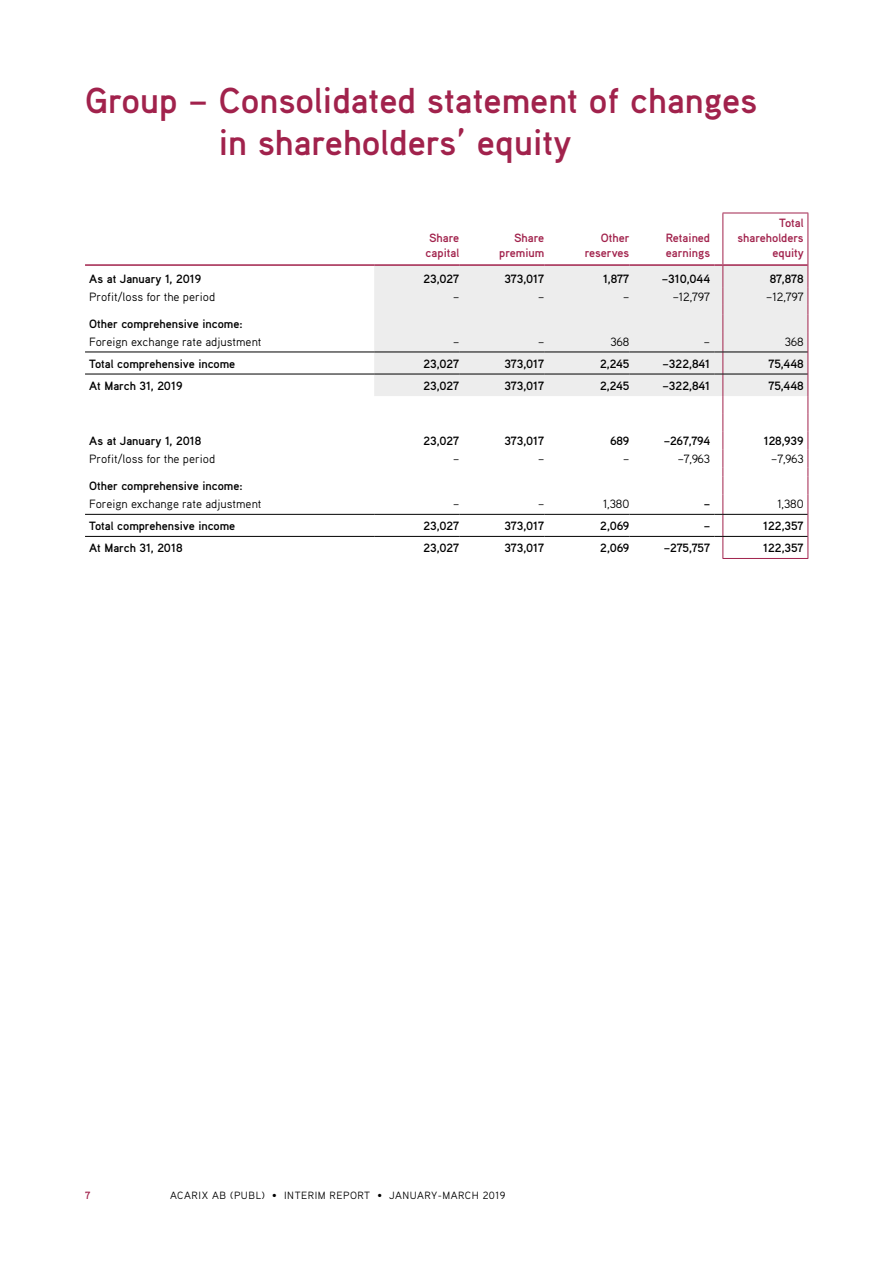
<style>
.page{position:relative;width:893px;height:1263px;background:#fff}
.page>*{position:absolute;margin:0;border:0;box-sizing:border-box;transform-origin:0 0}
.t1{font:700 36px/42px "Aaux Pro OT";color:#a1224c}
.t2{font:700 12px "Aaux Pro OT";color:#000}
.t3{font:12px "Aaux Pro OT";color:#000}
.t4{font:700 12px/15px "Aaux Pro OT";color:#a1224c;text-align:right}
.t5{font:10.5px "Aaux Pro OT";letter-spacing:.05em;color:#000}
.t6{font:700 10.5px "Aaux Pro OT";color:#a1224c}
</style>
<div class="page">
<div style="left:374px;top:266px;width:433px;height:130px;background:#ededed"></div>
<hr style="left:722px;top:213px;width:1px;height:51px;background:#a1224c">
<hr style="left:722px;top:213px;width:86px;height:1px;background:#a1224c">
<hr style="left:807px;top:213px;width:1px;height:52px;background:#a1224c">
<hr style="left:85px;top:264px;width:289px;height:2px;background:#a1224c">
<hr style="left:374px;top:264px;width:85px;height:2px;background:#a1224c">
<hr style="left:459px;top:264px;width:85px;height:2px;background:#a1224c">
<hr style="left:544px;top:264px;width:85px;height:2px;background:#a1224c">
<hr style="left:629px;top:264px;width:85px;height:2px;background:#a1224c">
<hr style="left:723px;top:264px;width:84px;height:2px;background:#a1224c">
<svg style="left:807px;top:265px;width:1px;height:293px"></svg>
<hr style="left:85px;top:514px;width:289px;height:1px;background:#000">
<hr style="left:374px;top:514px;width:85px;height:1px;background:#000">
<hr style="left:459px;top:514px;width:85px;height:1px;background:#000">
<hr style="left:544px;top:514px;width:85px;height:1px;background:#000">
<hr style="left:629px;top:514px;width:85px;height:1px;background:#000">
<hr style="left:723px;top:514px;width:84px;height:1px;background:#000">
<hr style="left:85px;top:536px;width:289px;height:1px;background:#000">
<hr style="left:374px;top:536px;width:85px;height:1px;background:#000">
<hr style="left:459px;top:536px;width:85px;height:1px;background:#000">
<hr style="left:544px;top:536px;width:85px;height:1px;background:#000">
<hr style="left:629px;top:536px;width:85px;height:1px;background:#000">
<hr style="left:723px;top:536px;width:84px;height:1px;background:#000">
<hr style="left:85px;top:352px;width:289px;height:1px;background:#000">
<hr style="left:374px;top:352px;width:85px;height:1px;background:#000">
<hr style="left:459px;top:352px;width:85px;height:1px;background:#000">
<hr style="left:544px;top:352px;width:85px;height:1px;background:#000">
<hr style="left:629px;top:352px;width:85px;height:1px;background:#000">
<hr style="left:723px;top:352px;width:84px;height:1px;background:#000">
<hr style="left:85px;top:374px;width:289px;height:1px;background:#000">
<hr style="left:374px;top:374px;width:85px;height:1px;background:#000">
<hr style="left:459px;top:374px;width:85px;height:1px;background:#000">
<hr style="left:544px;top:374px;width:85px;height:1px;background:#000">
<hr style="left:629px;top:374px;width:85px;height:1px;background:#000">
<svg style="left:714px;top:264px;width:9px;height:294px"></svg>
<hr style="left:723px;top:374px;width:84px;height:1px;background:#000">
<hr style="left:722px;top:558px;width:86px;height:1px;background:#a1224c">
<h1 class="t1" style="left:219px;top:78px;width:540px;text-indent:-134px">Group – Consolidated statement of changes in shareholders’ equity</h1>
<p class="t4" style="left:426px;top:229px;width:35px;text-align:left">Share capital</p>
<p class="t4" style="left:499px;top:229px;width:47px">Share premium</p>
<p class="t4" style="left:585px;top:229px;width:46px">Other reserves</p>
<p class="t4" style="left:666px;top:229px;width:46px;text-align:left">Retained earnings</p>
<p class="t4" style="left:737px;top:214px;width:68px">Total shareholders equity</p>
<p class="t2" style="left:89px;top:271px;width:114px">As at January 1, 2019</p>
<p class="t2" style="left:424px;top:271px;width:37px">23,027</p>
<p class="t2" style="left:504px;top:271px;width:41px">373,017</p>
<p class="t2" style="left:603px;top:271px;width:28px">1,877</p>
<p class="t2" style="left:662px;top:271px;width:50px">–310,044</p>
<p class="t2" style="left:770px;top:271px;width:35px">87,878</p>
<p class="t3" style="left:89px;top:289px;width:127px">Profit/loss for the period</p>
<p class="t3" style="left:453px;top:289px;width:8px">–</p>
<p class="t3" style="left:538px;top:289px;width:8px">–</p>
<p class="t3" style="left:623px;top:289px;width:8px">–</p>
<p class="t3" style="left:673px;top:289px;width:39px">–12,797</p>
<p class="t3" style="left:766px;top:289px;width:39px">–12,797</p>
<p class="t2" style="left:89px;top:316px;width:155px">Other comprehensive income:</p>
<p class="t3" style="left:89px;top:334px;width:174px">Foreign exchange rate adjustment</p>
<p class="t3" style="left:453px;top:334px;width:8px">–</p>
<p class="t3" style="left:538px;top:334px;width:8px">–</p>
<p class="t3" style="left:610px;top:334px;width:21px">368</p>
<p class="t3" style="left:704px;top:334px;width:8px">–</p>
<p class="t3" style="left:785px;top:334px;width:21px">368</p>
<p class="t2" style="left:89px;top:356px;width:148px">Total comprehensive income</p>
<p class="t2" style="left:424px;top:356px;width:37px">23,027</p>
<p class="t2" style="left:504px;top:356px;width:41px">373,017</p>
<p class="t2" style="left:600px;top:356px;width:31px">2,245</p>
<p class="t2" style="left:662px;top:356px;width:49px">–322,841</p>
<p class="t2" style="left:769px;top:356px;width:37px">75,448</p>
<p class="t2" style="left:89px;top:378px;width:95px">At March 31, 2019</p>
<p class="t2" style="left:424px;top:378px;width:37px">23,027</p>
<p class="t2" style="left:504px;top:378px;width:41px">373,017</p>
<p class="t2" style="left:600px;top:378px;width:31px">2,245</p>
<p class="t2" style="left:662px;top:378px;width:49px">–322,841</p>
<p class="t2" style="left:769px;top:378px;width:37px">75,448</p>
<p class="t2" style="left:89px;top:433px;width:114px">As at January 1, 2018</p>
<p class="t2" style="left:424px;top:433px;width:37px">23,027</p>
<p class="t2" style="left:504px;top:433px;width:41px">373,017</p>
<p class="t2" style="left:610px;top:433px;width:21px">689</p>
<p class="t2" style="left:664px;top:433px;width:48px">–267,794</p>
<p class="t2" style="left:764px;top:433px;width:41px">128,939</p>
<p class="t3" style="left:89px;top:451px;width:127px">Profit/loss for the period</p>
<p class="t3" style="left:453px;top:451px;width:8px">–</p>
<p class="t3" style="left:538px;top:451px;width:8px">–</p>
<p class="t3" style="left:623px;top:451px;width:8px">–</p>
<p class="t3" style="left:678px;top:451px;width:34px">–7,963</p>
<p class="t3" style="left:771px;top:451px;width:34px">–7,963</p>
<p class="t2" style="left:89px;top:478px;width:155px">Other comprehensive income:</p>
<p class="t3" style="left:89px;top:496px;width:174px">Foreign exchange rate adjustment</p>
<p class="t3" style="left:453px;top:496px;width:8px">–</p>
<p class="t3" style="left:538px;top:496px;width:8px">–</p>
<p class="t3" style="left:603px;top:496px;width:28px">1,380</p>
<p class="t2" style="left:704px;top:496px;width:8px">–</p>
<p class="t3" style="left:777px;top:496px;width:28px">1,380</p>
<p class="t2" style="left:89px;top:518px;width:148px">Total comprehensive income</p>
<p class="t2" style="left:424px;top:518px;width:37px">23,027</p>
<p class="t2" style="left:504px;top:518px;width:41px">373,017</p>
<p class="t2" style="left:600px;top:518px;width:31px">2,069</p>
<p class="t2" style="left:704px;top:518px;width:8px">–</p>
<p class="t2" style="left:763px;top:518px;width:42px">122,357</p>
<p class="t2" style="left:89px;top:540px;width:95px">At March 31, 2018</p>
<p class="t2" style="left:424px;top:540px;width:37px">23,027</p>
<p class="t2" style="left:504px;top:540px;width:41px">373,017</p>
<p class="t2" style="left:600px;top:540px;width:31px">2,069</p>
<p class="t2" style="left:664px;top:540px;width:48px">–275,757</p>
<p class="t2" style="left:763px;top:540px;width:42px">122,357</p>
<p class="t6" style="left:85px;top:1188px;width:7px">7</p>
<p class="t5" style="left:170px;top:1188px;width:337px">ACARIX AB (PUBL) • INTERIM REPORT • JANUARY-MARCH 2019</p>
</div>
